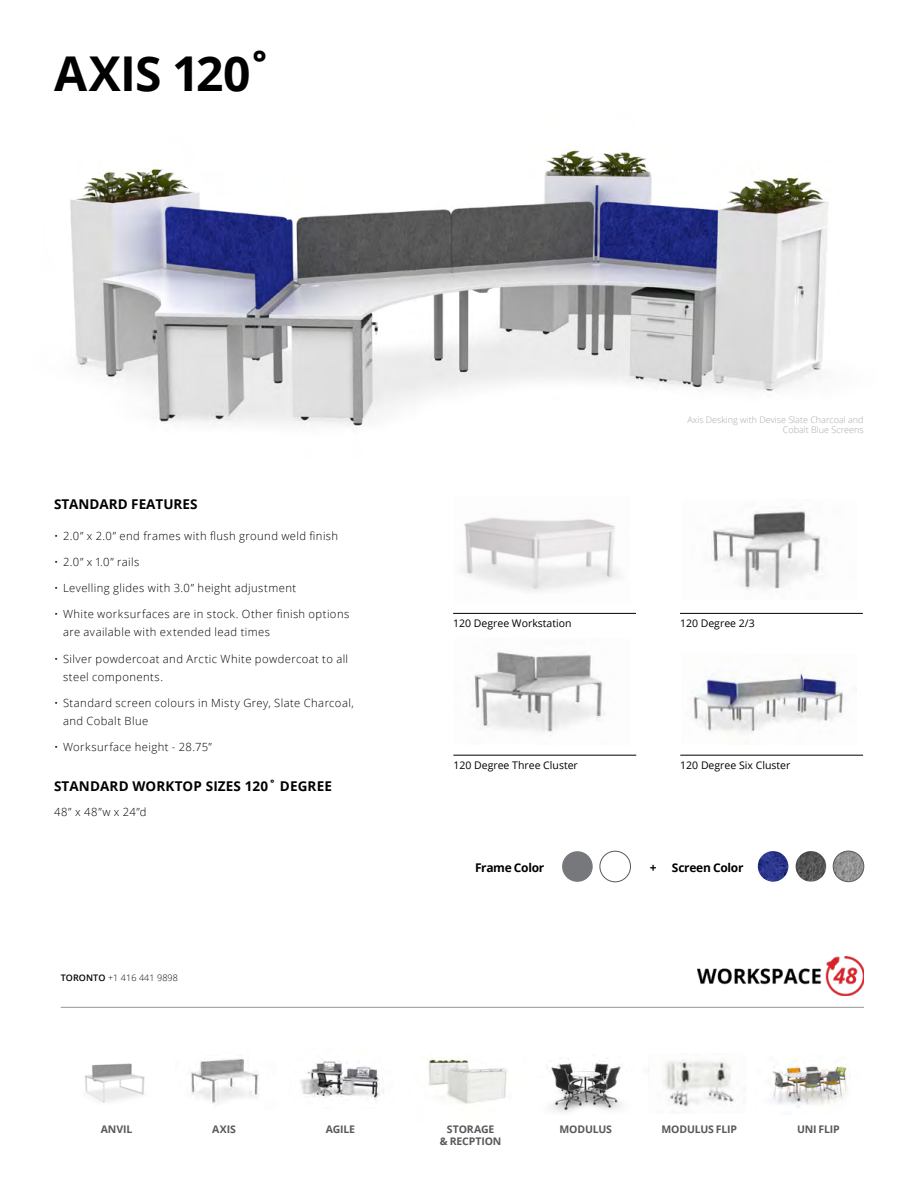
<style>
.page{position:relative;width:918px;height:1188px;background:#fff}
.page>*{position:absolute;margin:0;border:0;box-sizing:border-box;transform-origin:0 0}
.t1{font:700 48px "Open Sans";letter-spacing:-.015em;color:#000}
.t2{font:700 13.5px "Open Sans";letter-spacing:.01em;color:#000}
.t3{font:700 12px "Open Sans";letter-spacing:-.025em;color:#000101}
.t4{font:300 11.25px/18px "Open Sans";letter-spacing:.04em;color:#000101}
.t5{font:10.5px "Open Sans";color:#000}
.t6{font:700 10.5px/12px "Open Sans";letter-spacing:-.015em;color:#58595b;text-align:center}
.t7{font:300 9px/10.8px "Open Sans";color:#a7a9ac;text-align:right}
.t8{font:300 9px "Open Sans";letter-spacing:.01em;color:#000}
.s1{font-weight:600}
</style>
<div class="page">
<img style="left:70px;top:150px;width:759px;height:276px">
<hr style="left:61px;top:1007px;width:803px;height:1px;background:#939598">
<img style="left:300px;top:1061px;width:83px;height:39px">
<img style="left:551px;top:1058px;width:185px;height:55px">
<img style="left:772px;top:1064px;width:78px;height:44px">
<img style="left:426px;top:1054px;width:81px;height:50px">
<img style="left:698px;top:957px;width:166px;height:39px">
<hr style="left:453px;top:613px;width:183px;height:1px;background:#000">
<hr style="left:453px;top:755px;width:183px;height:1px;background:#000">
<hr style="left:680px;top:613px;width:183px;height:1px;background:#000">
<hr style="left:680px;top:755px;width:183px;height:1px;background:#000">
<img style="left:461px;top:517px;width:158px;height:75px">
<img style="left:472px;top:652px;width:133px;height:80px">
<img style="left:712px;top:507px;width:109px;height:83px">
<img style="left:693px;top:672px;width:164px;height:61px">
<div style="left:562px;top:851px;width:31px;height:31px;background:#77787b;border-radius:50%"></div>
<div style="left:600px;top:851px;width:31px;height:31px;border:1px solid #58595b;border-radius:50%"></div>
<img style="left:833px;top:851px;width:31px;height:31px;border-radius:15px">
<div style="left:833px;top:851px;width:31px;height:31px;border:1px solid #58595b;border-radius:50%"></div>
<img style="left:758px;top:851px;width:30px;height:31px;border-radius:15px">
<img style="left:796px;top:851px;width:30px;height:31px;border-radius:15px">
<img style="left:85px;top:1063px;width:60px;height:40px">
<img style="left:191px;top:1059px;width:68px;height:46px">
<h1 class="t1" style="left:54px;top:39px;width:221px">AXIS 120˚</h1>
<p class="t2" style="left:54px;top:494px;width:145px">STANDARD FEATURES</p>
<p class="t4" style="left:54px;top:527px;width:286px">• 2.0” x 2.0” end frames with flush ground weld finish</p>
<p class="t4" style="left:54px;top:553px;width:87px">• 2.0” x 1.0” rails</p>
<p class="t4" style="left:54px;top:579px;width:244px">• Levelling glides with 3.0” height adjustment</p>
<p class="t4" style="left:63px;top:605px;width:288px;text-indent:-9px">• White worksurfaces are in stock. Other finish options are available with extended lead times</p>
<p class="t4" style="left:63px;top:649px;width:287px;text-indent:-9px">• Silver powdercoat and Arctic White powdercoat to all steel components.</p>
<p class="t4" style="left:63px;top:693px;width:292px;text-indent:-9px">• Standard screen colours in Misty Grey, Slate Charcoal, and Cobalt Blue</p>
<p class="t4" style="left:54px;top:737px;width:159px">• Worksurface height - 28.75”</p>
<p class="t2" style="left:54px;top:777px;width:279px">STANDARD WORKTOP SIZES 120˚ DEGREE</p>
<p class="t4" style="left:54px;top:802px;width:94px">48” x 48”w x 24”d</p>
<p class="t8" style="left:61px;top:971px;width:119px"><span class="s1">TORONTO</span> +1 416 441 9898</p>
<p class="t5" style="left:453px;top:616px;width:120px">120 Degree Workstation</p>
<p class="t5" style="left:453px;top:758px;width:126px">120 Degree Three Cluster</p>
<p class="t7" style="left:688px;top:414px;width:178px">Axis Desking with Devise Slate Charcoal and<br>Cobalt Blue Screens</p>
<p class="t5" style="left:680px;top:616px;width:76px">120 Degree 2/3</p>
<p class="t5" style="left:680px;top:758px;width:112px">120 Degree Six Cluster</p>
<p class="t3" style="left:475px;top:859px;width:71px">Frame Color</p>
<p class="t3" style="left:650px;top:859px;width:8px">+</p>
<p class="t3" style="left:672px;top:859px;width:73px">Screen Color</p>
<p class="t6" style="left:101px;top:1123px;width:33px">ANVIL</p>
<p class="t6" style="left:212px;top:1123px;width:25px">AXIS</p>
<p class="t6" style="left:326px;top:1123px;width:31px">AGILE</p>
<p class="t6" style="left:440px;top:1123px;width:63px">STORAGE<br>&amp; RECPTION</p>
<p class="t6" style="left:560px;top:1123px;width:54px">MODULUS</p>
<p class="t6" style="left:662px;top:1123px;width:77px">MODULUS FLIP</p>
<p class="t6" style="left:797px;top:1123px;width:44px">UNI FLIP</p>
</div>
